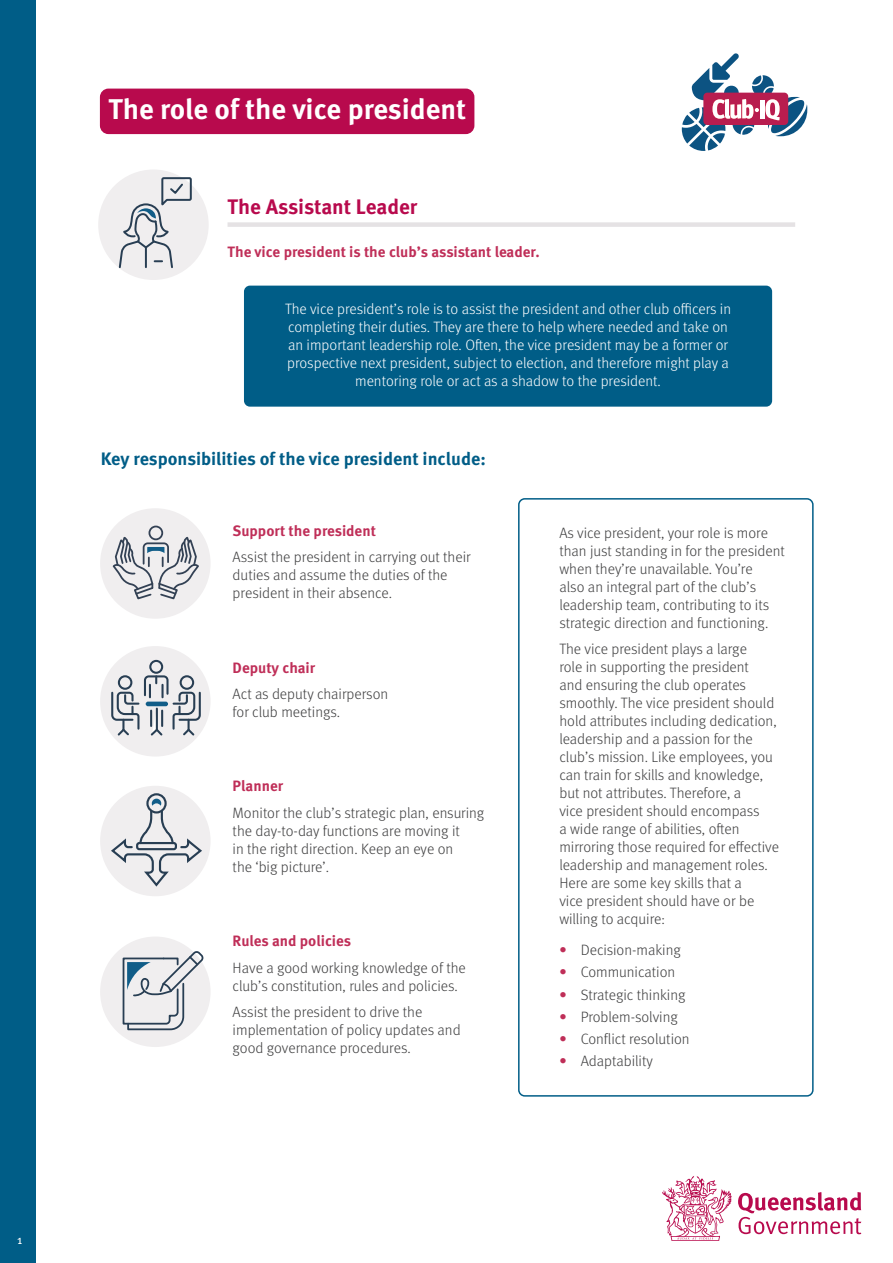
<style>
.page{position:relative;width:893px;height:1263px;background:#fff}
.page>*{position:absolute;margin:0;border:0;box-sizing:border-box;transform-origin:0 0}
.Title_banner{font:700 28.5px "Meta Pro";color:#fff}
.Heading_Level_2_no_number{font:700 21px "Meta Pro";color:#b80a4d}
.Heading_Level_3_no_number{font:700 18px "Meta Pro";color:#005d87}
.t1{font:300 15px/18px "Meta Pro";color:#3e3e3f}
.Call_out{font:300 15px/18px "Meta Pro";color:#fff;text-align:center}
.t2{font:700 15px "Meta Pro";color:#bf2e58}
.t3{font:12px "Meta Pro";color:#fff}
.s1{font-weight:700;color:#bf2e58}
</style>
<div class="page">
<div style="left:0;top:0;width:36px;height:1263px;background:#005d87"></div>
<svg style="left:738px;top:1192px;width:123px;height:42px"></svg>
<svg style="left:662px;top:1176px;width:70px;height:65px"></svg>
<div style="left:518px;top:498px;width:296px;height:598px;border:2px solid #005d87;border-radius:6px"></div>
<svg style="left:682px;top:53px;width:125px;height:98px"></svg>
<div style="left:100px;top:89px;width:374px;height:45px;background:#b80a4d;border-radius:9px"></div>
<div style="left:228px;top:222px;width:567px;height:5px;background:#e5e2e4"></div>
<div style="left:100px;top:508px;width:111px;height:111px;background:#f0eeef;border-radius:50%"></div>
<div style="left:100px;top:646px;width:111px;height:110px;background:#f0eeef;border-radius:50%"></div>
<div style="left:100px;top:786px;width:111px;height:110px;background:#f0eeef;border-radius:50%"></div>
<div style="left:100px;top:936px;width:111px;height:111px;background:#f0eeef;border-radius:50%"></div>
<div style="left:98px;top:169px;width:111px;height:111px;background:#f0eeef;border-radius:50%"></div>
<svg style="left:118px;top:177px;width:75px;height:92px"></svg>
<div style="left:149px;top:526px;width:14px;height:14px;border:2px solid #334154;border-radius:50%"></div>
<svg style="left:112px;top:538px;width:87px;height:62px"></svg>
<div style="left:149px;top:660px;width:14px;height:14px;border:2px solid #283e53;border-radius:50%"></div>
<svg style="left:111px;top:675px;width:90px;height:61px"></svg>
<div style="left:146px;top:793px;width:21px;height:20px;border:2px solid #283e53;border-radius:50%"></div>
<svg style="left:111px;top:799px;width:93px;height:88px"></svg>
<svg style="left:122px;top:949px;width:83px;height:82px"></svg>
<div style="left:244px;top:286px;width:528px;height:121px;background:#005d87;border-radius:6px"></div>
<p class="t3" style="left:17px;top:1231px;width:7px">1</p>
<h1 class="Title_banner" style="left:108px;top:86px;width:359px">The role of the vice president</h1>
<h2 class="Heading_Level_2_no_number" style="left:228px;top:190px;width:191px">The Assistant Leader</h2>
<p class="t2" style="left:228px;top:240px;width:314px">The vice president is the club’s assistant leader.</p>
<p class="Call_out" style="left:285px;top:299px;width:448px">The vice president’s role is to assist the president and other club officers in completing their duties. They are there to help where needed and take on an important leadership role. Often, the vice president may be a former or prospective next president, subject to election, and therefore might play a mentoring role or act as a shadow to the president.</p>
<h3 class="Heading_Level_3_no_number" style="left:101px;top:444px;width:386px">Key responsibilities of the vice president include:</h3>
<p class="t2" style="left:233px;top:519px;width:145px">Support the president</p>
<p class="t1" style="left:233px;top:547px;width:240px">Assist the president in carrying out their duties and assume the duties of the president in their absence.</p>
<p class="t2" style="left:233px;top:656px;width:84px">Deputy chair</p>
<p class="t1" style="left:233px;top:684px;width:157px">Act as deputy chairperson for club meetings.</p>
<p class="t2" style="left:233px;top:774px;width:52px">Planner</p>
<p class="t1" style="left:233px;top:803px;width:253px">Monitor the club’s strategic plan, ensuring the day-to-day functions are moving it<br>in the right direction. Keep an eye on<br>the ‘big picture’.</p>
<p class="t2" style="left:233px;top:929px;width:120px">Rules and policies</p>
<p class="t1" style="left:233px;top:958px;width:235px">Have a good working knowledge of the club’s constitution, rules and policies.</p>
<p class="t1" style="left:233px;top:1002px;width:230px">Assist the president to drive the implementation of policy updates and good governance procedures.</p>
<p class="t1" style="left:559px;top:523px;width:227px">As vice president, your role is more than just standing in for the president when they’re unavailable. You’re<br>also an integral part of the club’s leadership team, contributing to its strategic direction and functioning.</p>
<p class="t1" style="left:559px;top:639px;width:221px">The vice president plays a large<br>role in supporting the president<br>and ensuring the club operates smoothly. The vice president should hold attributes including dedication, leadership and a passion for the club’s mission. Like employees, you can train for skills and knowledge, but not attributes. Therefore, a<br>vice president should encompass<br>a wide range of abilities, often mirroring those required for effective leadership and management roles.<br>Here are some key skills that a<br>vice president should have or be willing to acquire:</p>
<p class="t1" style="left:559px;top:940px;width:123px"><span class="s1">•</span> Decision-making</p>
<p class="t1" style="left:559px;top:962px;width:117px"><span class="s1">•</span> Communication</p>
<p class="t1" style="left:559px;top:985px;width:128px"><span class="s1">•</span> Strategic thinking</p>
<p class="t1" style="left:559px;top:1007px;width:120px"><span class="s1">•</span> Problem-solving</p>
<p class="t1" style="left:559px;top:1029px;width:132px"><span class="s1">•</span> Conflict resolution</p>
<p class="t1" style="left:559px;top:1051px;width:95px"><span class="s1">•</span> Adaptability</p>
</div>
